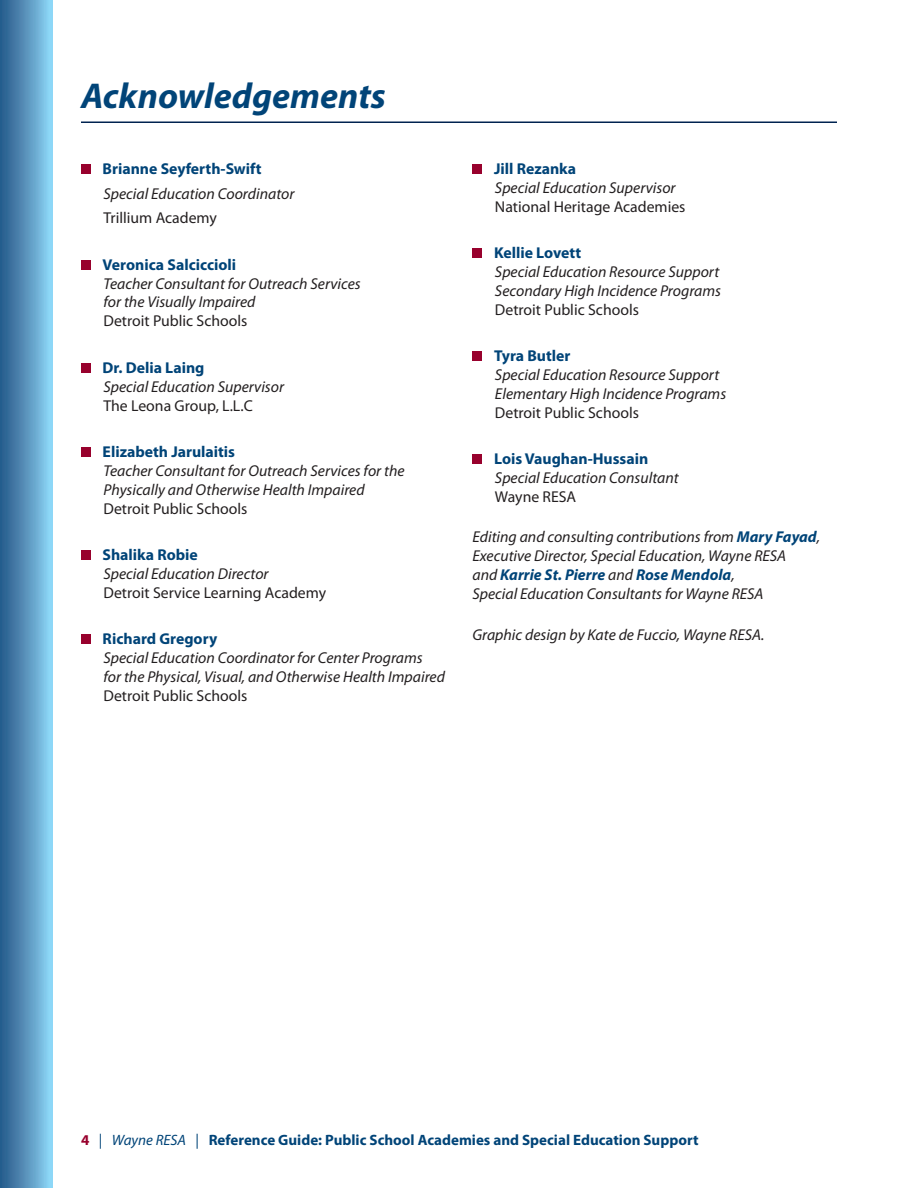
<style>
.page{position:relative;width:918px;height:1188px;background:#fff}
.page>*{position:absolute;margin:0;border:0;box-sizing:border-box;transform-origin:0 0}
.t1{font:italic 700 36px "Myriad Pro";color:#014478}
.t2{font:italic 15.75px/18.9px "Myriad Pro";color:#231f20}
.t3{font:700 15.75px "Myriad Pro";color:#014478}
.t4{font:15.75px/18.9px "Myriad Pro";color:#231f20}
.t5{font:700 15px "Myriad Pro";color:#014478}
.s1{font-style:normal}
.s2{font-style:italic}
.s3{font-weight:700;color:#014478}
.s4{color:#98012d}
.s5{font-weight:400}
.s6{font-weight:400;font-style:italic}
</style>
<div class="page">
<div style="left:0;top:0;width:52px;height:1188px;background:linear-gradient(to right,#255586,#8dd4f4)"></div>
<div style="left:81px;top:164px;width:9px;height:10px;background:#98012d"></div>
<div style="left:81px;top:260px;width:9px;height:10px;background:#98012d"></div>
<div style="left:81px;top:363px;width:9px;height:10px;background:#98012d"></div>
<div style="left:81px;top:447px;width:9px;height:10px;background:#98012d"></div>
<div style="left:81px;top:551px;width:9px;height:9px;background:#98012d"></div>
<div style="left:81px;top:635px;width:9px;height:9px;background:#98012d"></div>
<div style="left:472px;top:164px;width:10px;height:10px;background:#98012d"></div>
<div style="left:472px;top:249px;width:10px;height:9px;background:#98012d"></div>
<div style="left:472px;top:352px;width:10px;height:9px;background:#98012d"></div>
<div style="left:472px;top:455px;width:10px;height:9px;background:#98012d"></div>
<hr style="left:81px;top:122px;width:756px;height:1px;background:#002350">
<h2 class="t1" style="left:81px;top:72px;width:306px">Acknowledgements</h2>
<h3 class="t3" style="left:103px;top:158px;width:161px">Brianne Seyferth-Swift</h3>
<p class="t2" style="left:103px;top:181px;width:192px;line-height:24.8px">Special Education Coordinator<br><span class="s1">Trillium Academy</span></p>
<h3 class="t3" style="left:103px;top:254px;width:135px">Veronica Salciccioli</h3>
<p class="t2" style="left:103px;top:274px;width:259px">Teacher Consultant for Outreach Services for the Visually Impaired<br><span class="s1">Detroit Public Schools</span></p>
<h3 class="t3" style="left:103px;top:357px;width:103px">dr. delia Laing</h3>
<p class="t2" style="left:103px;top:377px;width:182px">Special Education Supervisor<br><span class="s1">The Leona Group, L.L.C</span></p>
<h3 class="t3" style="left:103px;top:441px;width:134px">elizabeth Jarulaitis</h3>
<p class="t2" style="left:103px;top:461px;width:303px">Teacher Consultant for Outreach Services for the<br>Physically and Otherwise Health Impaired<br><span class="s1">Detroit Public Schools</span></p>
<h3 class="t3" style="left:103px;top:544px;width:97px">Shalika Robie</h3>
<p class="t4" style="left:103px;top:564px;width:224px"><span class="s2">Special Education Director<br></span>Detroit Service Learning Academy</p>
<h3 class="t3" style="left:103px;top:628px;width:116px">Richard Gregory</h3>
<p class="t2" style="left:103px;top:648px;width:343px">Special Education Coordinator for Center Programs<br>for the Physical, Visual, and Otherwise Health Impaired<br><span class="s1">Detroit Public Schools</span></p>
<h3 class="t3" style="left:494px;top:158px;width:84px">Jill Rezanka</h3>
<p class="t2" style="left:495px;top:178px;width:192px">Special Education Supervisor<br><span class="s1">National Heritage Academies</span></p>
<h3 class="t3" style="left:494px;top:242px;width:89px">kellie Lovett</h3>
<p class="t2" style="left:495px;top:262px;width:227px;text-align:justify">Special Education Resource Support Secondary High Incidence Programs <span class="s1">Detroit Public Schools</span></p>
<h3 class="t3" style="left:494px;top:345px;width:78px">tyra Butler</h3>
<p class="t2" style="left:495px;top:365px;width:233px">Special Education Resource Support<br>Elementary High Incidence Programs<br><span class="s1">Detroit Public Schools</span></p>
<h3 class="t3" style="left:494px;top:448px;width:156px">Lois Vaughan-hussain</h3>
<p class="t2" style="left:495px;top:468px;width:185px">Special Education Consultant<br><span class="s1">Wayne RESA</span></p>
<p class="t2" style="left:472px;top:527px;width:349px">Editing and consulting contributions from <span class="s3">Mary Fayad</span>, Executive Director, Special Education, Wayne RESA<br>and <span class="s3">Karrie St. Pierre</span> and <span class="s3">Rose Mendola</span>,<br>Special Education Consultants for Wayne RESA</p>
<p class="t2" style="left:472px;top:625px;width:293px">Graphic design by Kate de Fuccio, Wayne RESA.</p>
<p class="t5" style="left:81px;top:1130px;width:619px"><span class="s4">4</span> <span class="s5">|</span> <span class="s6">Wayne RESA</span> <span class="s5">|</span> Reference Guide: Public School Academies and Special Education Support</p>
</div>
